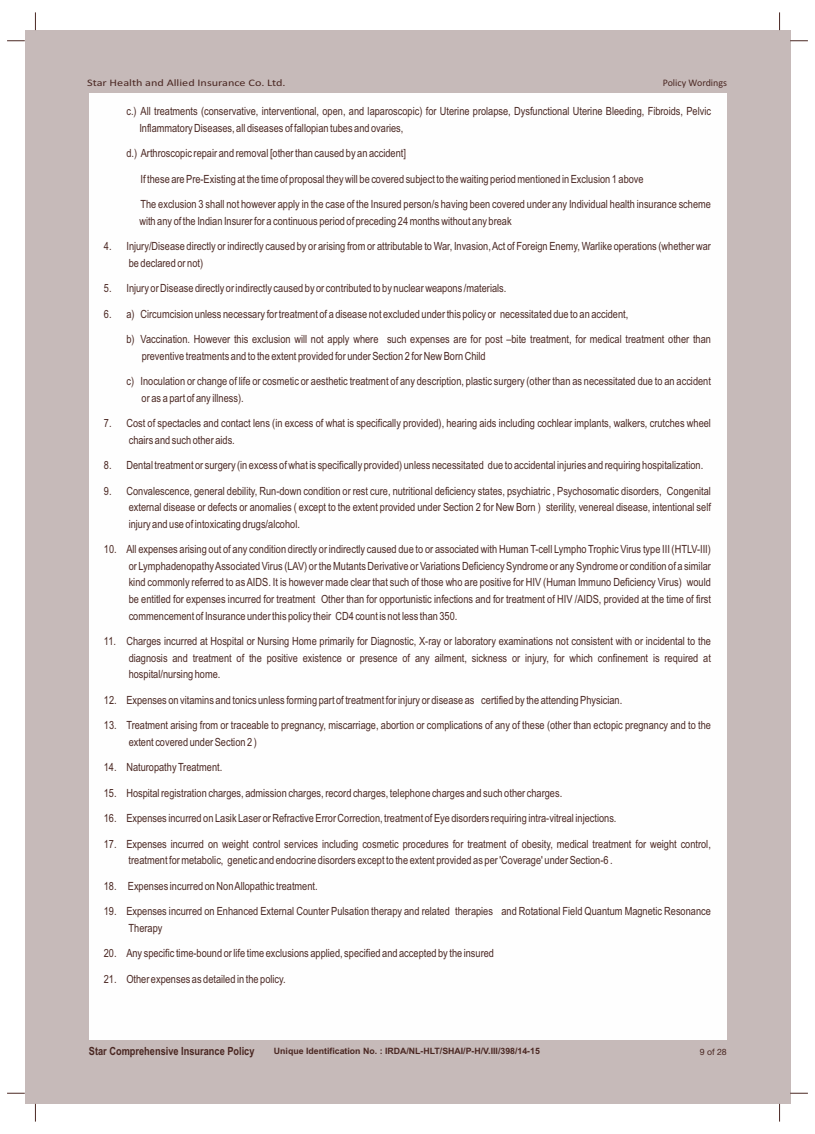
<style>
.page{position:relative;width:815px;height:1134px;background:#fff}
.page>*{position:absolute;margin:0;border:0;box-sizing:border-box;transform-origin:0 0}
.t1{font:11.25px/16.5px "Arial Narrow";color:#4a2722}
.t2{font:700 11.25px "Arial Narrow";color:#4a2722}
.t3{font:10px "Calibri";color:#4a2722;scale:1.22 1}
.t4{font:10px "Calibri";color:#4a2722}
.t5{font:700 8.75px "Arial Narrow";color:#4a2722;scale:1.22 1}
.t6{font:8.75px "Helvetica Neue LT Pro";color:#4a2722}
</style>
<div class="page">
<div style="left:25px;top:30px;width:765px;height:1074px;background:#c6bab9"></div>
<div style="left:89px;top:94px;width:637px;height:946px;background:#fefefe"></div>
<svg style="left:7px;top:41px;width:18px;height:1px"></svg>
<svg style="left:7px;top:1093px;width:18px;height:1px"></svg>
<svg style="left:790px;top:41px;width:18px;height:1px"></svg>
<svg style="left:790px;top:1093px;width:18px;height:1px"></svg>
<svg style="left:35px;top:12px;width:1px;height:18px"></svg>
<svg style="left:779px;top:12px;width:1px;height:18px"></svg>
<svg style="left:35px;top:1104px;width:1px;height:17px"></svg>
<svg style="left:779px;top:1104px;width:1px;height:17px"></svg>
<p class="t3" style="left:87px;top:79px;width:164px">Star Health and Allied Insurance Co. Ltd.</p>
<p class="t4" style="left:663px;top:79px;width:66px">Policy Wordings</p>
<p class="t1" style="left:139px;top:104px;width:573px;text-indent:-13px">c.) All treatments (conservative, interventional, open, and laparoscopic) for Uterine prolapse, Dysfunctional Uterine Bleeding, Fibroids, Pelvic<br>Inflammatory Diseases, all diseases of fallopian tubes and ovaries,</p>
<p class="t1" style="left:126px;top:146px;width:281px">d.) Arthroscopic repair and removal [other than caused by an accident]</p>
<p class="t1" style="left:141px;top:171px;width:505px">If these are Pre-Existing at the time of proposal they will be covered subject to the waiting period mentioned in Exclusion 1 above</p>
<p class="t1" style="left:139px;top:197px;width:573px">The exclusion 3 shall not however apply in the case of the Insured person/s having been covered under any Individual health insurance scheme with any of the Indian Insurer for a continuous period of preceding 24 months without any break</p>
<p class="t1" style="left:129px;top:239px;width:584px;text-indent:-25px">4. Injury/Disease directly or indirectly caused by or arising from or attributable to War, Invasion, Act of Foreign Enemy, Warlike operations (whether war be declared or not)</p>
<p class="t1" style="left:104px;top:281px;width:404px">5. Injury or Disease directly or indirectly caused by or contributed to by nuclear weapons /materials.</p>
<p class="t1" style="left:104px;top:306px;width:526px">6. a) Circumcision unless necessary for treatment of a disease not excluded under this policy or necessitated due to an accident,</p>
<p class="t1" style="left:142px;top:332px;width:571px;text-indent:-15px">b) Vaccination. However this exclusion will not apply where such expenses are for post –bite treatment, for medical treatment other than preventive treatments and to the extent provided for under Section 2 for New Born Child</p>
<p class="t1" style="left:142px;top:374px;width:571px;text-indent:-15px">c) Inoculation or change of life or cosmetic or aesthetic treatment of any description, plastic surgery (other than as necessitated due to an accident or as a part of any illness).</p>
<p class="t1" style="left:129px;top:416px;width:584px;text-indent:-25px">7. Cost of spectacles and contact lens (in excess of what is specifically provided), hearing aids including cochlear implants, walkers, crutches wheel chairs and such other aids.</p>
<p class="t1" style="left:104px;top:458px;width:601px">8. Dental treatment or surgery (in excess of what is specifically provided) unless necessitated due to accidental injuries and requiring hospitalization.</p>
<p class="t1" style="left:129px;top:483px;width:584px;text-align:justify;text-indent:-25px">9. Convalescence, general debility, Run-down condition or rest cure, nutritional deficiency states, psychiatric , Psychosomatic disorders, Congenital external disease or defects or anomalies ( except to the extent provided under Section 2 for New Born ) sterility, venereal disease, intentional self injury and use of intoxicating drugs/alcohol.</p>
<p class="t1" style="left:129px;top:542px;width:584px;text-align:justify;text-indent:-25px">10. All expenses arising out of any condition directly or indirectly caused due to or associated with Human T-cell Lympho Trophic Virus type III (HTLV-III) or Lymphadenopathy Associated Virus (LAV) or the Mutants Derivative or Variations Deficiency Syndrome or any Syndrome or condition of a similar kind commonly referred to as AIDS. It is however made clear that such of those who are positive for HIV (Human Immuno Deficiency Virus) would be entitled for expenses incurred for treatment Other than for opportunistic infections and for treatment of HIV /AIDS, provided at the time of first commencement of Insurance under this policy their CD4 count is not less than 350.</p>
<p class="t1" style="left:129px;top:634px;width:584px;text-align:justify;text-indent:-25px">11. Charges incurred at Hospital or Nursing Home primarily for Diagnostic, X-ray or laboratory examinations not consistent with or incidental to the diagnosis and treatment of the positive existence or presence of any ailment, sickness or injury, for which confinement is required at hospital/nursing home.</p>
<p class="t1" style="left:104px;top:692px;width:520px">12. Expenses on vitamins and tonics unless forming part of treatment for injury or disease as certified by the attending Physician.</p>
<p class="t1" style="left:129px;top:718px;width:584px;text-indent:-25px">13. Treatment arising from or traceable to pregnancy, miscarriage, abortion or complications of any of these (other than ectopic pregnancy and to the extent covered under Section 2 )</p>
<p class="t1" style="left:104px;top:760px;width:120px">14. Naturopathy Treatment.</p>
<p class="t1" style="left:104px;top:785px;width:460px">15. Hospital registration charges, admission charges, record charges, telephone charges and such other charges.</p>
<p class="t1" style="left:104px;top:811px;width:514px">16. Expenses incurred on Lasik Laser or Refractive Error Correction, treatment of Eye disorders requiring intra-vitreal injections.</p>
<p class="t1" style="left:129px;top:836px;width:584px;text-indent:-25px">17. Expenses incurred on weight control services including cosmetic procedures for treatment of obesity, medical treatment for weight control, treatment for metabolic, genetic and endocrine disorders except to the extent provided as per 'Coverage' under Section-6 .</p>
<p class="t1" style="left:104px;top:878px;width:215px">18. Expenses incurred on Non Allopathic treatment.</p>
<p class="t1" style="left:129px;top:904px;width:584px;text-indent:-25px">19. Expenses incurred on Enhanced External Counter Pulsation therapy and related therapies and Rotational Field Quantum Magnetic Resonance<br>Therapy</p>
<p class="t1" style="left:104px;top:946px;width:392px">20. Any specific time-bound or life time exclusions applied, specified and accepted by the insured</p>
<p class="t1" style="left:104px;top:971px;width:183px">21. Other expenses as detailed in the policy.</p>
<p class="t2" style="left:89px;top:1046px;width:167px">Star Comprehensive Insurance Policy</p>
<p class="t5" style="left:274px;top:1048px;width:220px">Unique Identification No. : IRDA/NL-HLT/SHAI/P-H/V.III/398/14-15</p>
<p class="t6" style="left:700px;top:1049px;width:29px">9 of 28</p>
</div>
